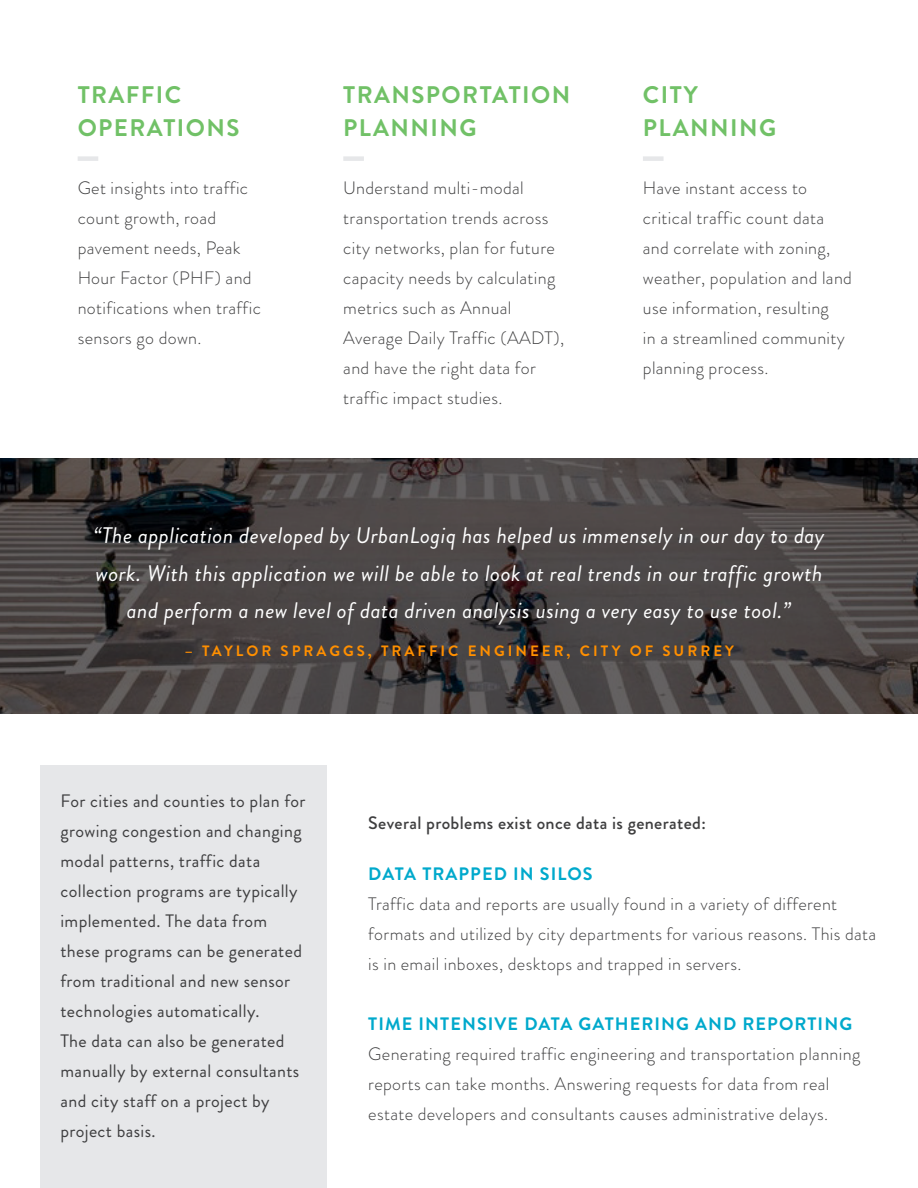
<style>
.page{position:relative;width:918px;height:1188px;background:#fff}
.page>*{position:absolute;margin:0;border:0;box-sizing:border-box;transform-origin:0 0}
.t1{font:700 24px "Brandon Grotesque";letter-spacing:.06em;color:#71c167}
.t2{font:italic 22.5px/37.5px "Brandon Grotesque";letter-spacing:.02em;color:#fff;text-align:center}
.t3{font:300 18px/30px "Brandon Grotesque";letter-spacing:.02em;color:#3e3e3f}
.t4{font:18px/30px "Brandon Grotesque";letter-spacing:.02em;color:#3e3e3f}
.t5{font:700 18px "Brandon Grotesque";letter-spacing:.06em;color:#00a9cc}
.t6{font:500 18px "Brandon Grotesque";letter-spacing:.02em;color:#3e3e3f}
.t7{font:700 15px "Brandon Grotesque";letter-spacing:.2em;color:#ff8f00}
</style>
<div class="page">
<svg style="left:0;top:459px;width:918px;height:255px;background:#464141"></svg>
<div style="left:40px;top:766px;width:287px;height:422px;background:#e6e7e9"></div>
<div style="left:78px;top:156px;width:20px;height:5px;background:#e6e7e9"></div>
<div style="left:343px;top:156px;width:21px;height:5px;background:#e6e7e9"></div>
<div style="left:643px;top:156px;width:21px;height:5px;background:#e6e7e9"></div>
<p class="t1" style="left:78px;top:78px;width:105px">TRAFFIC</p>
<p class="t1" style="left:78px;top:111px;width:163px">OPERATIONS</p>
<p class="t1" style="left:343px;top:78px;width:229px">TRANSPORTATION</p>
<p class="t1" style="left:343px;top:111px;width:135px">PLANNING</p>
<p class="t1" style="left:643px;top:78px;width:57px">CITY</p>
<p class="t1" style="left:643px;top:111px;width:135px">PLANNING</p>
<p class="t3" style="left:78px;top:173px;width:185px">Get insights into traffic count growth, road pavement needs, Peak<br>Hour Factor (PHF) and notifications when traffic sensors go down.</p>
<p class="t3" style="left:343px;top:173px;width:222px">Understand multi-modal transportation trends across city networks, plan for future capacity needs by calculating metrics such as Annual<br>Average Daily Traffic (AADT), and have the right data for traffic impact studies.</p>
<p class="t3" style="left:643px;top:173px;width:211px">Have instant access to critical traffic count data and correlate with zoning, weather, population and land use information, resulting<br>in a streamlined community planning process.</p>
<p class="t2" style="left:93px;top:517px;width:733px">“The application developed by UrbanLogiq has helped us immensely in our day to day work. With this application we will be able to look at real trends in our traffic growth and perform a new level of data driven analysis using a very easy to use tool.”</p>
<p class="t7" style="left:185px;top:640px;width:551px">– TAYLOR SPRAGGS, TRAFFIC ENGINEER, CITY OF SURREY</p>
<p class="t4" style="left:60px;top:786px;width:247px">For cities and counties to plan for growing congestion and changing modal patterns, traffic data collection programs are typically implemented. The data from these programs can be generated from traditional and new sensor technologies automatically.<br>The data can also be generated manually by external consultants and city staff on a project by project basis.</p>
<p class="t6" style="left:368px;top:810px;width:339px">Several problems exist once data is generated:</p>
<p class="t5" style="left:368px;top:861px;width:226px">DATA TRAPPED IN SILOS</p>
<p class="t3" style="left:368px;top:889px;width:509px">Traffic data and reports are usually found in a variety of different formats and utilized by city departments for various reasons. This data is in email inboxes, desktops and trapped in servers.</p>
<p class="t5" style="left:368px;top:1011px;width:485px">TIME INTENSIVE DATA GATHERING AND REPORTING</p>
<p class="t3" style="left:368px;top:1039px;width:494px">Generating required traffic engineering and transportation planning reports can take months. Answering requests for data from real estate developers and consultants causes administrative delays.</p>
</div>
